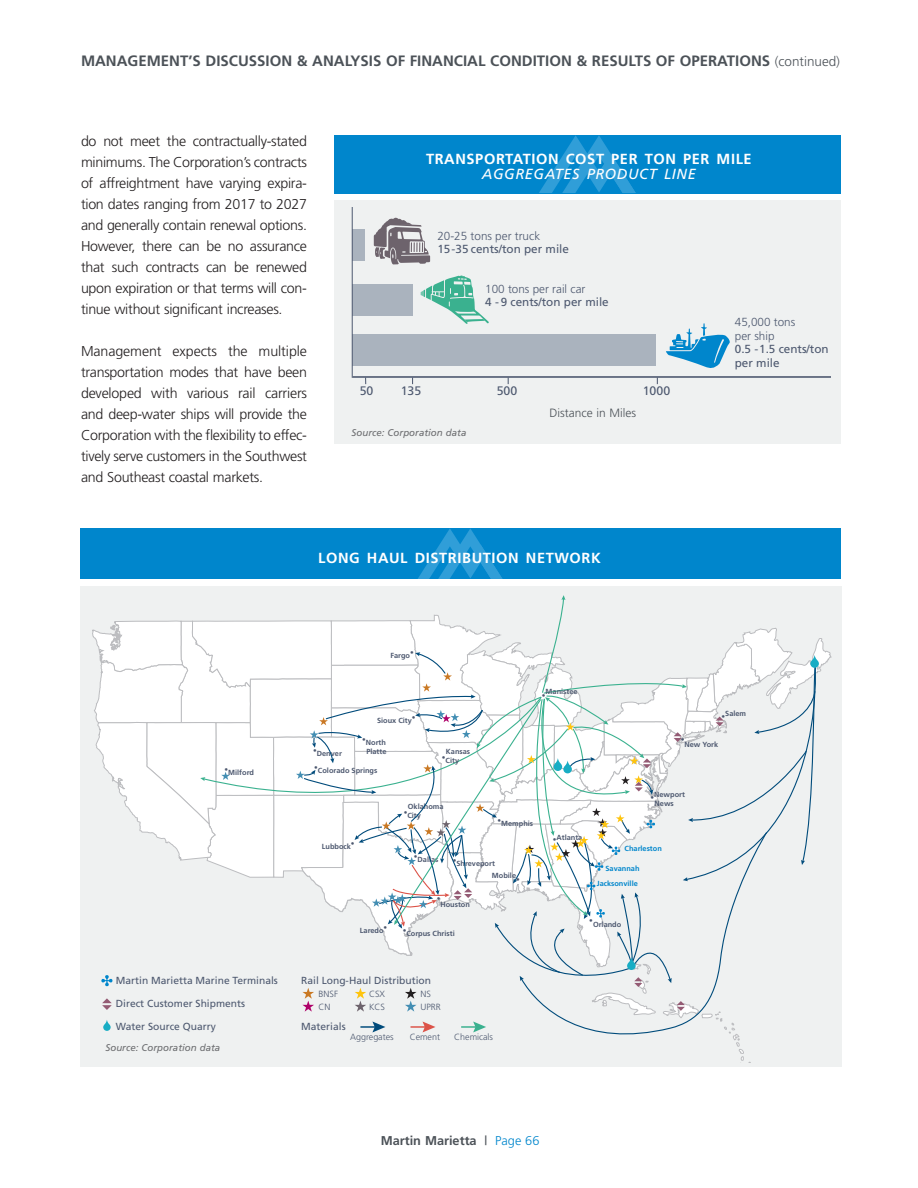
<style>
.page{position:relative;width:918px;height:1188px;background:#fff}
.page>*{position:absolute;margin:0;border:0;box-sizing:border-box;transform-origin:0 0}
.t1{font:700 15px "Frutiger";color:#4c5258}
.t2{font:700 14.7px "Frutiger";letter-spacing:.04em;color:#fff}
.t3{font:italic 14.7px "Frutiger";letter-spacing:.04em;color:#fff}
.t4{font:300 14.25px/21px "Frutiger";letter-spacing:-.02em;color:#231f20;text-align:justify}
.t5{font:700 12.75px "Frutiger";color:#4c5258}
.t6{font:12.3px "Frutiger";color:#4d586f}
.t7{font:300 12px "Frutiger";color:#4c5258}
.t8{font:11.7px/13.5px "Frutiger";color:#4d586f}
.t9{font:300 11.7px/13.5px "Frutiger";color:#4d586f}
.t10{font:10.2px "Frutiger";color:#4d586f}
.t11{font:italic 9.75px "Frutiger";color:#6c6d70}
.t12{font:300 9px/12.8px "Frutiger";color:#4d586f}
.t13{font:700 7.35px/8.9px "Frutiger";color:#4d586f;text-align:center}
.t14{font:700 7.35px/15.3px "Frutiger";color:#0086cc;text-align:right}
.s1{font-weight:300;font-size:13.5px}
.s2{font-weight:400}
.s3{font-weight:300;color:#0086cc}
</style>
<div class="page">
<div style="left:80px;top:586px;width:761px;height:481px;background:#eff1f1"></div>
<svg style="left:92px;top:595px;width:740px;height:468px"></svg>
<div style="left:80px;top:529px;width:761px;height:50px;background:#0086cc"></div>
<svg style="left:418px;top:528px;width:85px;height:51px"></svg>
<div style="left:334px;top:201px;width:507px;height:243px;background:#eff1f1"></div>
<div style="left:353px;top:229px;width:12px;height:32px;background:#aab3be"></div>
<div style="left:353px;top:284px;width:60px;height:31px;background:#aab3be"></div>
<div style="left:353px;top:335px;width:303px;height:31px;background:#aab3be"></div>
<hr style="left:352px;top:208px;width:1px;height:170px;background:#4d586f">
<hr style="left:353px;top:376px;width:478px;height:2px;background:#4d586f">
<svg style="left:666px;top:323px;width:64px;height:45px"></svg>
<svg style="left:421px;top:275px;width:68px;height:49px"></svg>
<svg style="left:374px;top:218px;width:56px;height:46px"></svg>
<div style="left:334px;top:135px;width:507px;height:58px;background:#0086cc"></div>
<svg style="left:539px;top:135px;width:97px;height:58px"></svg>
<p class="t1" style="left:81px;top:52px;width:761px">MANAGEMENT’S DISCUSSION &amp; ANALYSIS OF FINANCIAL CONDITION &amp; RESULTS OF OPERATIONS <span class="s1">(continued)</span></p>
<p class="t4" style="left:81px;top:131px;width:228px">do not meet the contractually-stated minimums. The Corporation’s contracts of affreightment have varying expira&shy;tion dates ranging from 2017 to 2027 and generally contain renewal options.<br>However, there can be no assurance that such contracts can be renewed upon expiration or that terms will con&shy;tinue without significant increases.</p>
<p class="t4" style="left:81px;top:341px;width:228px">Management expects the multiple transportation modes that have been developed with various rail carriers and deep-water ships will provide the Corporation with the flexibility to effec&shy;tively serve customers in the Southwest and Southeast coastal markets.</p>
<p class="t2" style="left:426px;top:150px;width:327px">TRANSPORTATION COST PER TON PER MILE</p>
<p class="t3" style="left:482px;top:165px;width:215px">AGGREGATES PRODUCT LINE</p>
<p class="t9" style="left:437px;top:229px;width:104px">20-25 tons per truck</p>
<p class="t8" style="left:437px;top:242px;width:133px">15-35 cents/ton per mile</p>
<p class="t9" style="left:485px;top:282px;width:102px">100 tons per rail car</p>
<p class="t8" style="left:485px;top:295px;width:125px">4 - 9 cents/ton per mile</p>
<p class="t6" style="left:360px;top:383px;width:15px">50</p>
<p class="t6" style="left:401px;top:383px;width:22px">135</p>
<p class="t6" style="left:497px;top:383px;width:22px">500</p>
<p class="t6" style="left:643px;top:383px;width:29px">1000</p>
<p class="t11" style="left:352px;top:427px;width:116px">Source: Corporation data</p>
<p class="t7" style="left:550px;top:406px;width:88px">Distance in Miles</p>
<p class="t9" style="left:735px;top:315px;width:62px">45,000 tons per ship</p>
<p class="t8" style="left:735px;top:342px;width:95px">0.5 -1.5 cents/ton per mile</p>
<p class="t2" style="left:318px;top:549px;width:284px">LONG HAUL DISTRIBUTION NETWORK</p>
<p class="t13" style="left:390px;top:651px;width:25px">Fargo•</p>
<p class="t13" style="left:377px;top:716px;width:40px">Sioux City•</p>
<p class="t13" style="left:546px;top:687px;width:33px">Manistee</p>
<p class="t13" style="left:542px;top:691px;width:5px">•</p>
<p class="t13" style="left:722px;top:709px;width:26px">•Salem</p>
<p class="t13" style="left:225px;top:768px;width:31px">•Milford</p>
<p class="t13" style="left:313px;top:749px;width:30px">•Denver</p>
<p class="t13" style="left:362px;top:738px;width:26px">•North<br>Platte</p>
<p class="t13" style="left:314px;top:766px;width:65px">•Colorado Springs</p>
<p class="t13" style="left:322px;top:842px;width:34px">Lubbock•</p>
<p class="t13" style="left:360px;top:926px;width:29px">Laredo•</p>
<p class="t13" style="left:446px;top:747px;width:26px">Kansas</p>
<p class="t13" style="left:442px;top:756px;width:19px">•City</p>
<p class="t13" style="left:408px;top:802px;width:37px">Oklahoma</p>
<p class="t13" style="left:404px;top:811px;width:19px">•City</p>
<p class="t13" style="left:498px;top:819px;width:37px">•Memphis</p>
<p class="t13" style="left:414px;top:855px;width:26px">•Dallas</p>
<p class="t13" style="left:437px;top:894px;width:5px">•</p>
<p class="t13" style="left:453px;top:859px;width:44px">•Shreveport</p>
<p class="t13" style="left:492px;top:870px;width:26px">Mobile</p>
<p class="t13" style="left:516px;top:875px;width:5px">•</p>
<p class="t13" style="left:440px;top:899px;width:31px">Houston</p>
<p class="t13" style="left:403px;top:929px;width:54px">•Corpus Christi</p>
<p class="t10" style="left:116px;top:975px;width:164px">Martin Marietta Marine Terminals</p>
<p class="t10" style="left:301px;top:975px;width:131px">Rail Long-Haul Distribution</p>
<p class="t10" style="left:116px;top:998px;width:131px">Direct Customer Shipments</p>
<p class="t10" style="left:116px;top:1021px;width:102px">Water Source Quarry</p>
<p class="t10" style="left:301px;top:1021px;width:46px">Materials</p>
<p class="t12" style="left:319px;top:988px;width:21px">BNSF<br>CN</p>
<p class="t12" style="left:369px;top:988px;width:17px">CSX<br>KCS</p>
<p class="t12" style="left:420px;top:988px;width:22px">NS<br>UPRR</p>
<p class="t12" style="left:410px;top:1031px;width:32px">Cement</p>
<p class="t12" style="left:454px;top:1031px;width:40px">Chemicals</p>
<p class="t12" style="left:350px;top:1031px;width:45px">Aggregates</p>
<p class="t11" style="left:106px;top:1042px;width:116px">Source: Corporation data</p>
<p class="t13" style="left:681px;top:735px;width:5px">•</p>
<p class="t13" style="left:684px;top:740px;width:35px">New York</p>
<p class="t13" style="left:553px;top:832px;width:31px">•Atlanta</p>
<p class="t13" style="left:655px;top:790px;width:32px;text-align:left;text-indent:-4px">•Newport<br>News</p>
<p class="t14" style="left:625px;top:841px;width:39px">Charleston</p>
<p class="t14" style="left:597px;top:861px;width:44px">Savannah<br>Jacksonville</p>
<p class="t13" style="left:589px;top:916px;width:5px">•</p>
<p class="t13" style="left:593px;top:920px;width:30px">Orlando</p>
<p class="t5" style="left:381px;top:1133px;width:160px">Martin Marietta <span class="s2">|</span> <span class="s3">Page 66</span></p>
</div>
